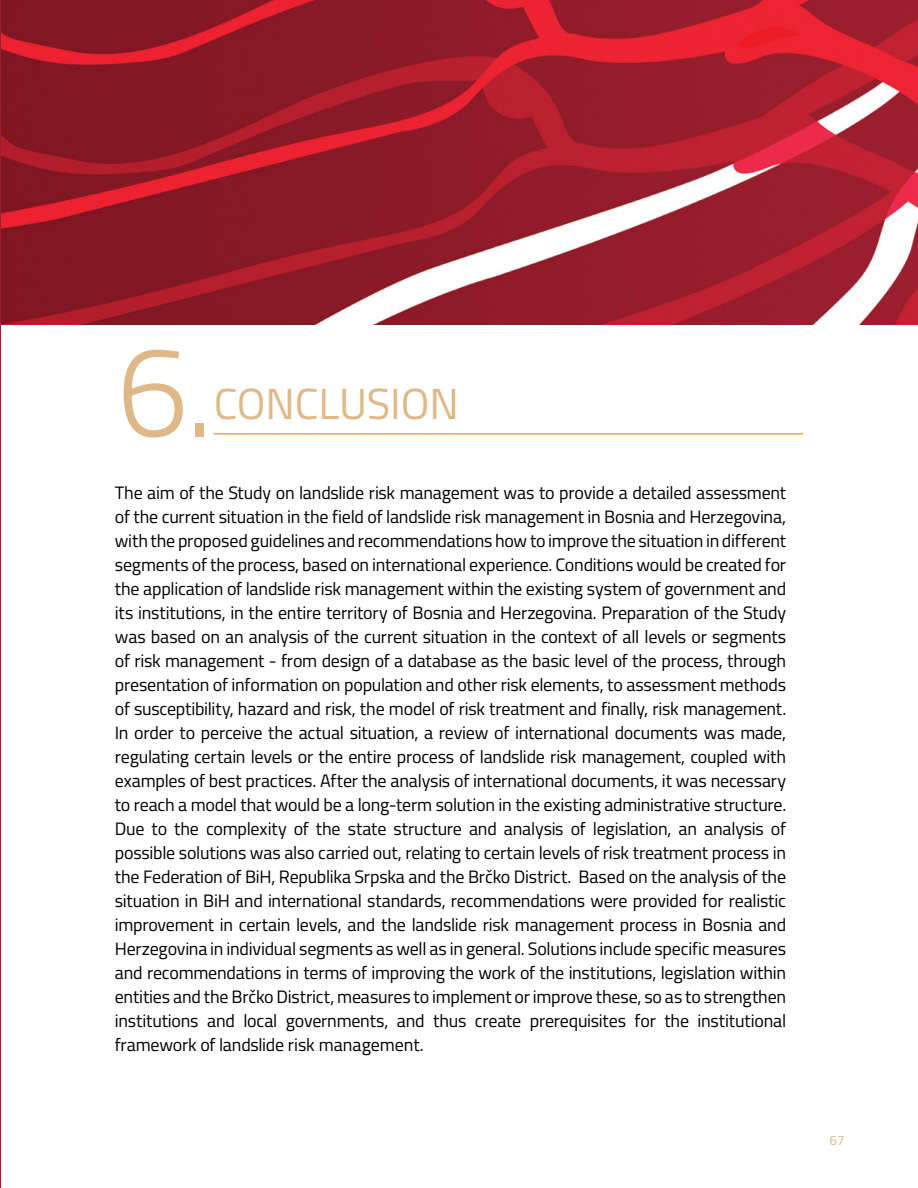
<style>
.page{position:relative;width:918px;height:1188px;background:#fff}
.page>*{position:absolute;margin:0;border:0;box-sizing:border-box;transform-origin:0 0}
.t1{font:300 129px "Titillium";color:#deb887}
.t2{font:43.5px "Titillium";color:#deb887}
.t3{font:18px/24px "Titillium";letter-spacing:-.01em;color:#000;text-align:justify}
.t4{font:13.5px "Titillium Regular Upright";color:#deb887}
</style>
<div class="page">
<hr style="left:214px;top:433px;width:589px;height:2px;background:#edab35">
<img style="left:1px;top:0;width:917px;height:325px">
<img style="left:0;top:0;width:1px;height:1188px">
<h1 class="t1" style="left:117px;top:298px;width:98px">6.</h1>
<h2 class="t2" style="left:214px;top:372px;width:48px">Conclusion</h2>
<p class="t3" style="left:115px;top:480px;width:673px">The aim of the Study on landslide risk management was to provide a detailed assessment of the current situation in the field of landslide risk management in Bosnia and Herzegovina, with the proposed guidelines and recommendations how to improve the situation in different segments of the process, based on international experience. Conditions would be created for the application of landslide risk management within the existing system of government and its institutions, in the entire territory of Bosnia and Herzegovina. Preparation of the Study was based on an analysis of the current situation in the context of all levels or segments of risk management - from design of a database as the basic level of the process, through presentation of information on population and other risk elements, to assessment methods of susceptibility, hazard and risk, the model of risk treatment and finally, risk management.<br>In order to perceive the actual situation, a review of international documents was made, regulating certain levels or the entire process of landslide risk management, coupled with examples of best practices. After the analysis of international documents, it was necessary to reach a model that would be a long-term solution in the existing administrative structure.<br>Due to the complexity of the state structure and analysis of legislation, an analysis of possible solutions was also carried out, relating to certain levels of risk treatment process in the Federation of BiH, Republika Srpska and the Brčko District. Based on the analysis of the situation in BiH and international standards, recommendations were provided for realistic improvement in certain levels, and the landslide risk management process in Bosnia and Herzegovina in individual segments as well as in general. Solutions include specific measures and recommendations in terms of improving the work of the institutions, legislation within entities and the Brčko District, measures to implement or improve these, so as to strengthen institutions and local governments, and thus create prerequisites for the institutional framework of landslide risk management.</p>
<p class="t4" style="left:830px;top:1130px;width:17px">67</p>
</div>
